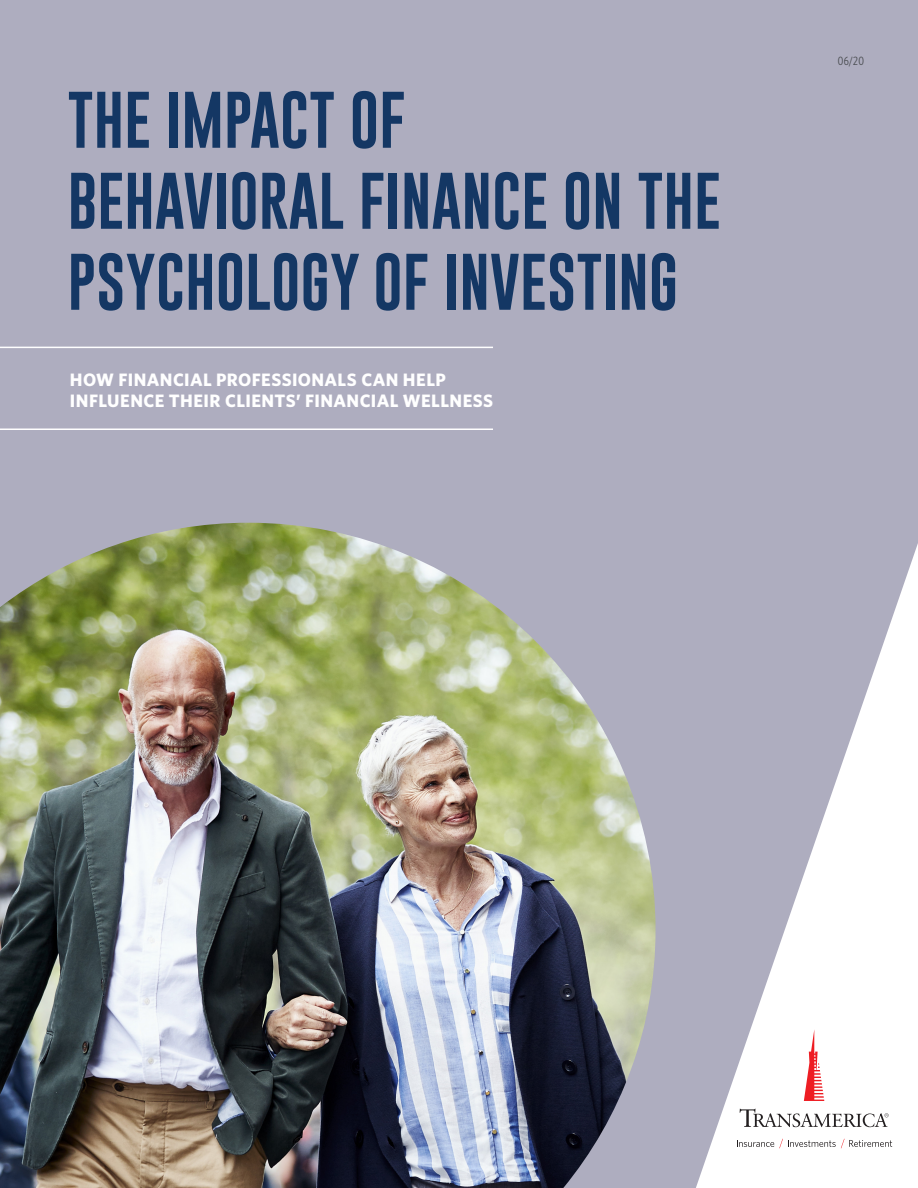
<style>
.page{position:relative;width:918px;height:1188px;background:#aeadbf}
.page>*{position:absolute;margin:0;border:0;box-sizing:border-box;transform-origin:0 0}
.t1{font:58.5px/81px "Gobold";color:#143764}
.t2{font:700 18px/21px "Whitney";letter-spacing:.02em;color:#fff}
.t3{font:12px "Whitney Condensed";color:#474a4e}
</style>
<div class="page">
<svg style="left:696px;top:543px;width:222px;height:645px"></svg>
<svg style="left:740px;top:1109px;width:149px;height:18px;background:#cfcece"></svg>
<svg style="left:804px;top:1029px;width:20px;height:72px"></svg>
<svg style="left:737px;top:1139px;width:155px;height:9px"></svg>
<hr style="left:0;top:347px;width:493px;height:1px;background:#fff">
<hr style="left:0;top:429px;width:493px;height:1px;background:#fff">
<img style="left:0;top:523px;width:656px;height:665px">
<h1 class="t1" style="left:68px;top:80px;width:655px">THE IMPACT OF<br>BEHAVIORAL FINANCE ON THE<br>PSYCHOLOGY OF INVESTING</h1>
<p class="t2" style="left:70px;top:369px;width:425px">HOW FINANCIAL PROFESSIONALS CAN HELP<br>INFLUENCE THEIR CLIENTS’ FINANCIAL WELLNESS</p>
<p class="t3" style="left:838px;top:53px;width:28px">06/20</p>
</div>
